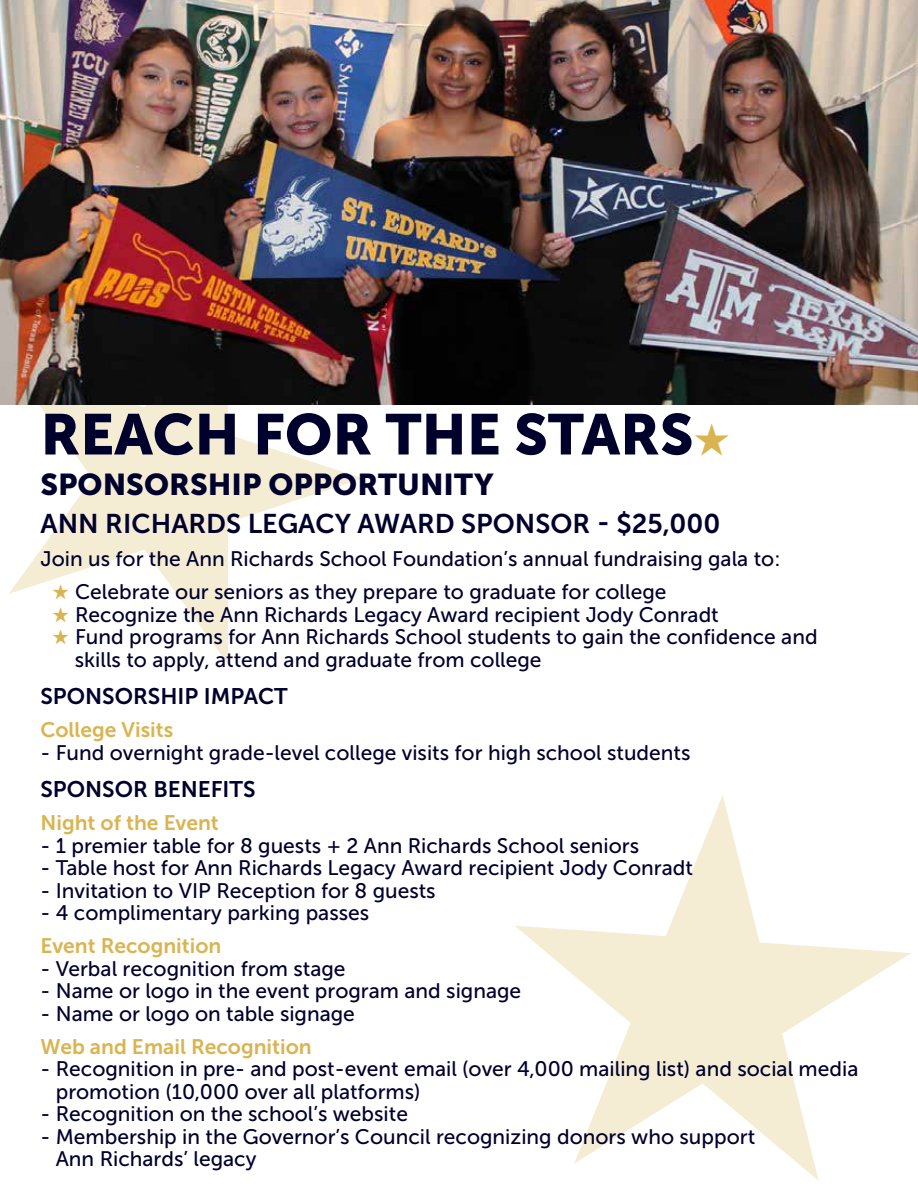
<style>
.page{position:relative;width:918px;height:1188px;background:#fff}
.page>*{position:absolute;margin:0;border:0;box-sizing:border-box;transform-origin:0 0}
.t1{font:57px "Museo Sans 900";color:#00002d}
.t2{font:30px "Museo Sans 900";color:#00002d}
.t3{font:27px "Museo Sans 700";color:#00002d}
.t4{font:22.5px "Museo Sans 700";color:#00002d}
.t5{font:21px/22.5px "Museo Sans 500";color:#00002d}
.t6{font:21px "Museo Sans 700";color:#d9b451}
.s1{color:#d9b451}
</style>
<div class="page">
<img style="left:0;top:0;width:918px;height:405px">
<img style="left:9px;top:292px;width:360px;height:113px">
<h1 class="t1" style="left:40px;top:402px;width:691px">REACH FOR THE STARS<span class="s1">★</span></h1>
<h2 class="t2" style="left:40px;top:467px;width:455px">SPONSORSHIP OPPORTUNITY</h2>
<p class="t3" style="left:40px;top:509px;width:682px">ANN RICHARDS LEGACY AWARD SPONSOR - $25,000</p>
<p class="t5" style="left:40px;top:548px;width:742px">Join us for the Ann Richards School Foundation’s annual fundraising gala to:</p>
<p class="t5" style="left:52px;top:581px;width:616px"><span class="s1">★</span> Celebrate our seniors as they prepare to graduate for college</p>
<p class="t5" style="left:52px;top:603px;width:668px"><span class="s1">★</span> Recognize the Ann Richards Legacy Award recipient Jody Conradt</p>
<p class="t5" style="left:75px;top:626px;width:744px;text-indent:-23px"><span class="s1">★</span> Fund programs for Ann Richards School students to gain the confidence and skills to apply, attend and graduate from college</p>
<p class="t4" style="left:40px;top:684px;width:249px">SPONSORSHIP IMPACT</p>
<p class="t6" style="left:40px;top:718px;width:134px">College Visits</p>
<p class="t5" style="left:40px;top:741px;width:651px">- Fund overnight grade-level college visits for high school students</p>
<p class="t4" style="left:40px;top:777px;width:217px">SPONSOR BENEFITS</p>
<p class="t6" style="left:40px;top:811px;width:180px">Night of the Event</p>
<p class="t5" style="left:40px;top:834px;width:600px">- 1 premier table for 8 guests + 2 Ann Richards School seniors</p>
<p class="t5" style="left:40px;top:857px;width:654px">- Table host for Ann Richards Legacy Award recipient Jody Conradt</p>
<p class="t5" style="left:40px;top:879px;width:397px">- Invitation to VIP Reception for 8 guests</p>
<p class="t5" style="left:40px;top:902px;width:330px">- 4 complimentary parking passes</p>
<p class="t6" style="left:40px;top:934px;width:182px">Event Recognition</p>
<p class="t5" style="left:40px;top:957px;width:307px">- Verbal recognition from stage</p>
<p class="t5" style="left:40px;top:980px;width:482px">- Name or logo in the event program and signage</p>
<p class="t5" style="left:40px;top:1002px;width:316px">- Name or logo on table signage</p>
<p class="t6" style="left:40px;top:1035px;width:273px">Web and Email Recognition</p>
<p class="t5" style="left:56px;top:1058px;width:804px;text-indent:-15px">- Recognition in pre- and post-event email (over 4,000 mailing list) and social media promotion (10,000 over all platforms)</p>
<p class="t5" style="left:40px;top:1103px;width:369px">- Recognition on the school’s website</p>
<p class="t5" style="left:56px;top:1125px;width:701px;text-indent:-15px">- Membership in the Governor’s Council recognizing donors who support<br>Ann Richards’ legacy</p>
</div>
